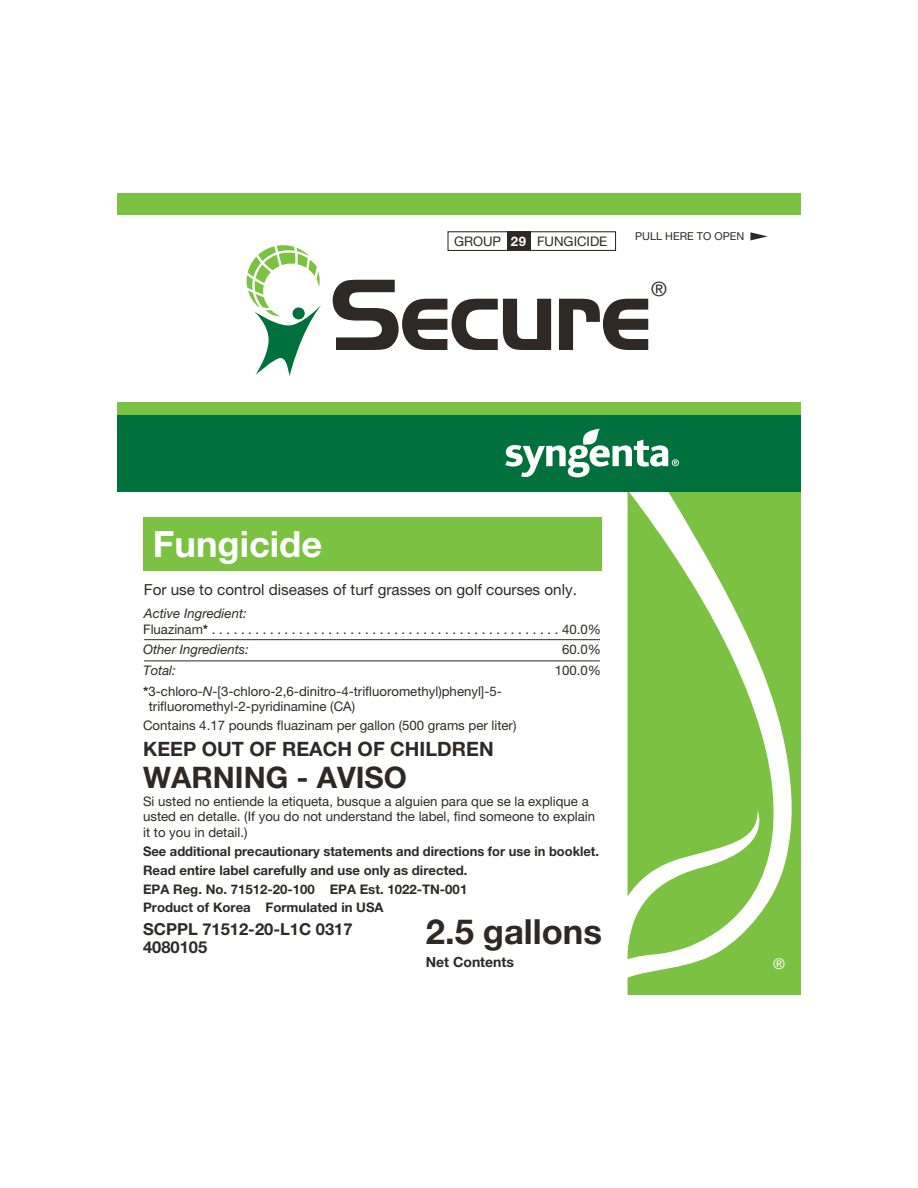
<style>
.page{position:relative;width:918px;height:1188px;background:#fff}
.page>*{position:absolute;margin:0;border:0;box-sizing:border-box;transform-origin:0 0}
.t1{font:700 36.3px "Helvetica Neue LT Pro";color:#fff}
.t2{font:700 34.65px "Helvetica Neue LT Pro";color:#2f2926}
.t3{font:700 29.7px "Helvetica Neue LT Pro";color:#2f2926}
.t4{font:700 19.8px "Helvetica Neue LT Pro";color:#2f2926}
.t5{font:19.8px "Helvetica Neue LT Pro";color:#2f2926}
.t6{font:700 16.5px/18.1px "Helvetica Neue LT Pro";color:#2f2926}
.t7{font:15.3px "Helvetica Neue LT Pro";color:#2f2926}
.t8{font:14.85px "Helvetica Neue LT Pro";color:#fff}
.t9{font:700 14.1px "Helvetica Neue LT Pro";color:#2f2926}
.t10{font:13.2px/15.6px "Helvetica Neue LT Pro";color:#2f2926}
.t11{font:700 13.2px/18.8px "Helvetica Neue LT Pro";color:#2f2926}
.t12{font:italic 13.2px "Helvetica Neue LT Pro";color:#2f2926}
.t13{font:10.95px "Helvetica Neue LT Pro";color:#2f2926}
.s1{font-weight:700;color:#fff}
.s2{font-style:italic}
.s3{font-weight:700}
</style>
<div class="page">
<div style="left:143px;top:517px;width:459px;height:54px;background:#7bc142"></div>
<svg style="left:333px;top:280px;width:218px;height:70px"></svg>
<svg style="left:559px;top:299px;width:89px;height:51px"></svg>
<svg style="left:247px;top:245px;width:74px;height:132px"></svg>
<svg style="left:750px;top:232px;width:18px;height:8px"></svg>
<div style="left:447px;top:231px;width:169px;height:20px;border:1px solid #2f2926"></div>
<div style="left:507px;top:232px;width:24px;height:18px;background:#2f2926"></div>
<hr style="left:144px;top:639px;width:456px;height:1px;background:#2f2926">
<hr style="left:144px;top:660px;width:456px;height:1px;background:#2f2926">
<div style="left:117px;top:193px;width:684px;height:21px;background:#7bc142"></div>
<svg style="left:628px;top:492px;width:173px;height:503px;fill:#7bc142"></svg>
<div style="left:117px;top:415px;width:684px;height:77px;background:#00703c"></div>
<div style="left:117px;top:402px;width:684px;height:13px;background:#7bc142"></div>
<svg style="left:505px;top:429px;width:174px;height:48px"></svg>
<p class="t10" style="left:454px;top:234px;width:155px">GROUP <span class="s1">29</span> FUNGICIDE</p>
<p class="t13" style="left:635px;top:232px;width:111px">PULL HERE TO OPEN</p>
<h3 class="t5" style="left:651px;top:281px;width:17px">®</h3>
<h1 class="t1" style="left:153px;top:529px;width:171px">Fungicide</h1>
<p class="t7" style="left:144px;top:584px;width:435px">For use to control diseases of turf grasses on golf courses only.</p>
<p class="t10" style="left:143px;top:607px;width:459px"><span class="s2">Active Ingredient:<br></span>Fluazinam<span class="s3">*</span> . . . . . . . . . . . . . . . . . . . . . . . . . . . . . . . . . . . . . . . . . . . . . . . . 40.0%</p>
<p class="t12" style="left:143px;top:644px;width:107px">Other Ingredients:</p>
<p class="t10" style="left:562px;top:643px;width:40px">60.0%</p>
<p class="t12" style="left:143px;top:665px;width:34px">Total:</p>
<p class="t10" style="left:555px;top:664px;width:48px">100.0%</p>
<p class="t10" style="left:149px;top:684px;width:355px;text-indent:-6px"><span class="s3">*</span>3-chloro-<span class="s2">N</span>-[3-chloro-2,6-dinitro-4-trifluoromethyl)phenyl]-5- trifluoromethyl-2-pyridinamine (CA)</p>
<p class="t10" style="left:143px;top:719px;width:375px">Contains 4.17 pounds fluazinam per gallon (500 grams per liter)</p>
<h3 class="t4" style="left:143px;top:741px;width:352px">KEEP OUT OF REACH OF CHILDREN</h3>
<h3 class="t3" style="left:143px;top:765px;width:265px">WARNING - AVISO</h3>
<p class="t10" style="left:143px;top:794px;width:454px">Si usted no entiende la etiqueta, busque a alguien para que se la explique a usted en detalle. (If you do not understand the label, find someone to explain it to you in detail.)</p>
<p class="t11" style="left:143px;top:843px;width:458px">See additional precautionary statements and directions for use in booklet.<br>Read entire label carefully and use only as directed.<br>EPA Reg. No. 71512-20-100 EPA Est. 1022-TN-001<br>Product of Korea Formulated in USA</p>
<p class="t6" style="left:143px;top:922px;width:211px">SCPPL 71512-20-L1C 0317<br>4080105</p>
<h2 class="t2" style="left:426px;top:918px;width:178px">2.5 gallons</h2>
<p class="t9" style="left:426px;top:956px;width:90px">Net Contents</p>
<p class="t8" style="left:773px;top:958px;width:13px">®</p>
</div>
